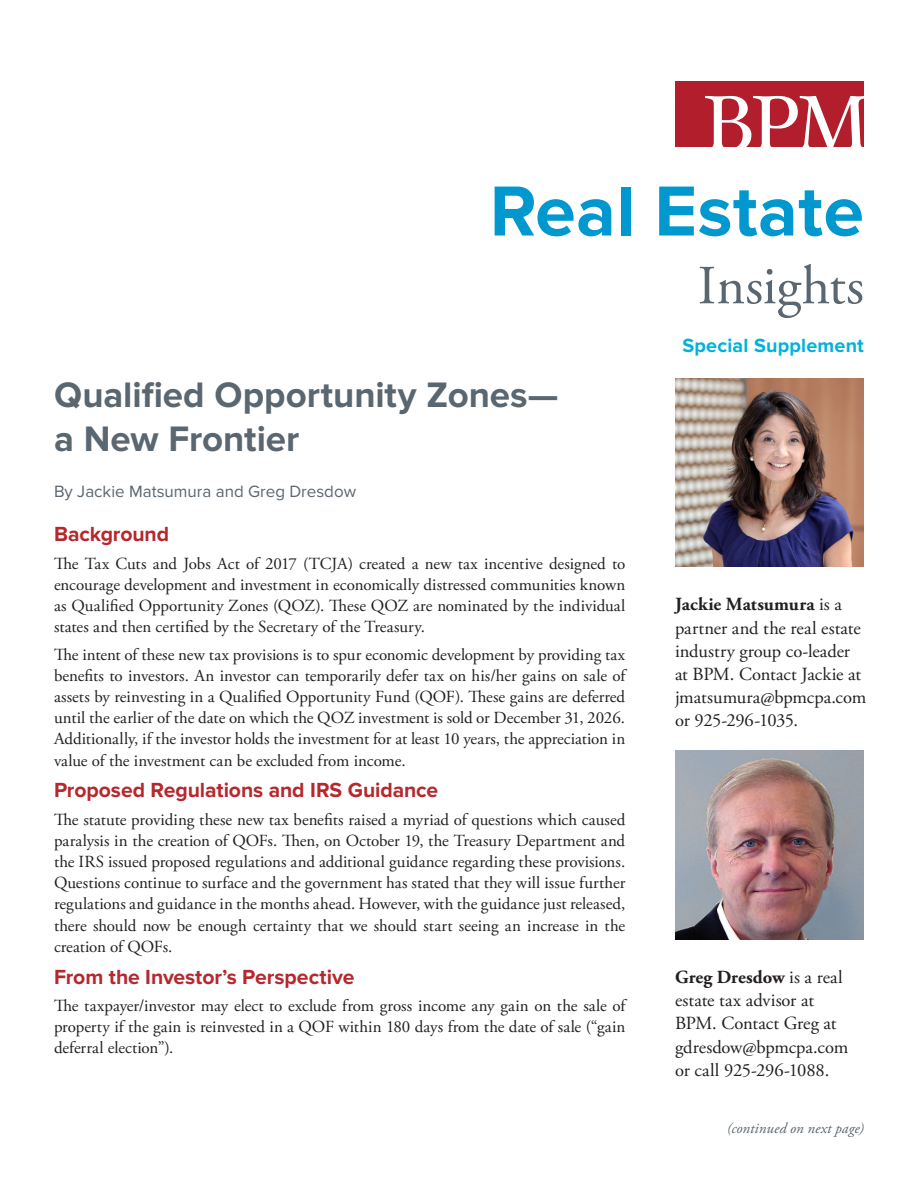
<style>
.page{position:relative;width:918px;height:1188px;background:#fff}
.page>*{position:absolute;margin:0;border:0;box-sizing:border-box;transform-origin:0 0}
.Main_Title_Header{font:700 73.35px "Proxima Nova";letter-spacing:.005em;color:#0098ce}
.Headline_-_26pt_Bold{font:55.05px "Adobe Garamond Pro";color:#5a6670}
.Headline_-_26pt_Bold-2{font:700 36.75px/44.1px "Proxima Nova";color:#5a6670}
.Subhead_01_Red{font:700 21.15px "Proxima Nova";letter-spacing:-.005em;color:#b6282d}
.Title_Pull_Text{font:700 19.8px "Proxima Nova";letter-spacing:.01em;color:#00b2db}
.Body_Text__-_Justifi{font:18.45px/23.1px "Adobe Garamond Pro";letter-spacing:-.005em;color:#231f20}
.Body_Text__-_Justifi-2{font:16.95px/21.1px "Adobe Garamond Pro";color:#231f20;text-align:justify}
.By_Line{font:16.95px "Proxima Nova";color:#5a6670}
.Body_Italic{font:italic 15px "Adobe Garamond Pro";letter-spacing:.005em;color:#5a6670}
.s1{font-weight:700}
</style>
<div class="page">
<svg style="left:675px;top:81px;width:189px;height:66px"></svg>
<img style="left:675px;top:751px;width:189px;height:189px">
<img style="left:675px;top:378px;width:189px;height:189px">
<p class="Main_Title_Header" style="left:490px;top:169px;width:376px">Real Estate</p>
<p class="Headline_-_26pt_Bold" style="left:698px;top:253px;width:168px">Insights</p>
<p class="Title_Pull_Text" style="left:682px;top:334px;width:183px">Special Supplement</p>
<p class="Headline_-_26pt_Bold-2" style="left:54px;top:375px;width:506px">Qualified Opportunity Zones— a New Frontier</p>
<p class="By_Line" style="left:54px;top:481px;width:304px">By Jackie Matsumura and Greg Dresdow</p>
<p class="Subhead_01_Red" style="left:54px;top:522px;width:117px">Background</p>
<p class="Body_Text__-_Justifi-2" style="left:54px;top:553px;width:573px">The Tax Cuts and Jobs Act of 2017 (TCJA) created a new tax incentive designed to encourage development and investment in economically distressed communities known as Qualified Opportunity Zones (QOZ). These QOZ are nominated by the individual states and then certified by the Secretary of the Treasury.</p>
<p class="Body_Text__-_Justifi-2" style="left:54px;top:644px;width:573px">The intent of these new tax provisions is to spur economic development by providing tax benefits to investors. An investor can temporarily defer tax on his/her gains on sale of assets by reinvesting in a Qualified Opportunity Fund (QOF). These gains are deferred until the earlier of the date on which the QOZ investment is sold or December 31, 2026.<br>Additionally, if the investor holds the investment for at least 10 years, the appreciation in value of the investment can be excluded from income.</p>
<p class="Subhead_01_Red" style="left:54px;top:778px;width:386px">Proposed Regulations and IRS Guidance</p>
<p class="Body_Text__-_Justifi-2" style="left:54px;top:809px;width:573px">The statute providing these new tax benefits raised a myriad of questions which caused paralysis in the creation of QOFs. Then, on October 19, the Treasury Department and the IRS issued proposed regulations and additional guidance regarding these provisions.<br>Questions continue to surface and the government has stated that they will issue further regulations and guidance in the months ahead. However, with the guidance just released, there should now be enough certainty that we should start seeing an increase in the creation of QOFs.</p>
<p class="Subhead_01_Red" style="left:54px;top:964px;width:302px">From the Investor’s Perspective</p>
<p class="Body_Text__-_Justifi-2" style="left:54px;top:996px;width:573px">The taxpayer/investor may elect to exclude from gross income any gain on the sale of property if the gain is reinvested in a QOF within 180 days from the date of sale (“gain deferral election”).</p>
<p class="Body_Text__-_Justifi" style="left:675px;top:594px;width:193px"><span class="s1">Jackie Matsumura</span> is a partner and the real estate industry group co-leader at BPM. Contact Jackie at jmatsumura@bpmcpa.com or 925-296-1035.</p>
<p class="Body_Text__-_Justifi" style="left:675px;top:966px;width:175px"><span class="s1">Greg Dresdow</span> is a real estate tax advisor at<br>BPM. Contact Greg at gdresdow@bpmcpa.com or call 925-296-1088.</p>
<p class="Body_Italic" style="left:727px;top:1119px;width:138px">(continued on next page)</p>
</div>
